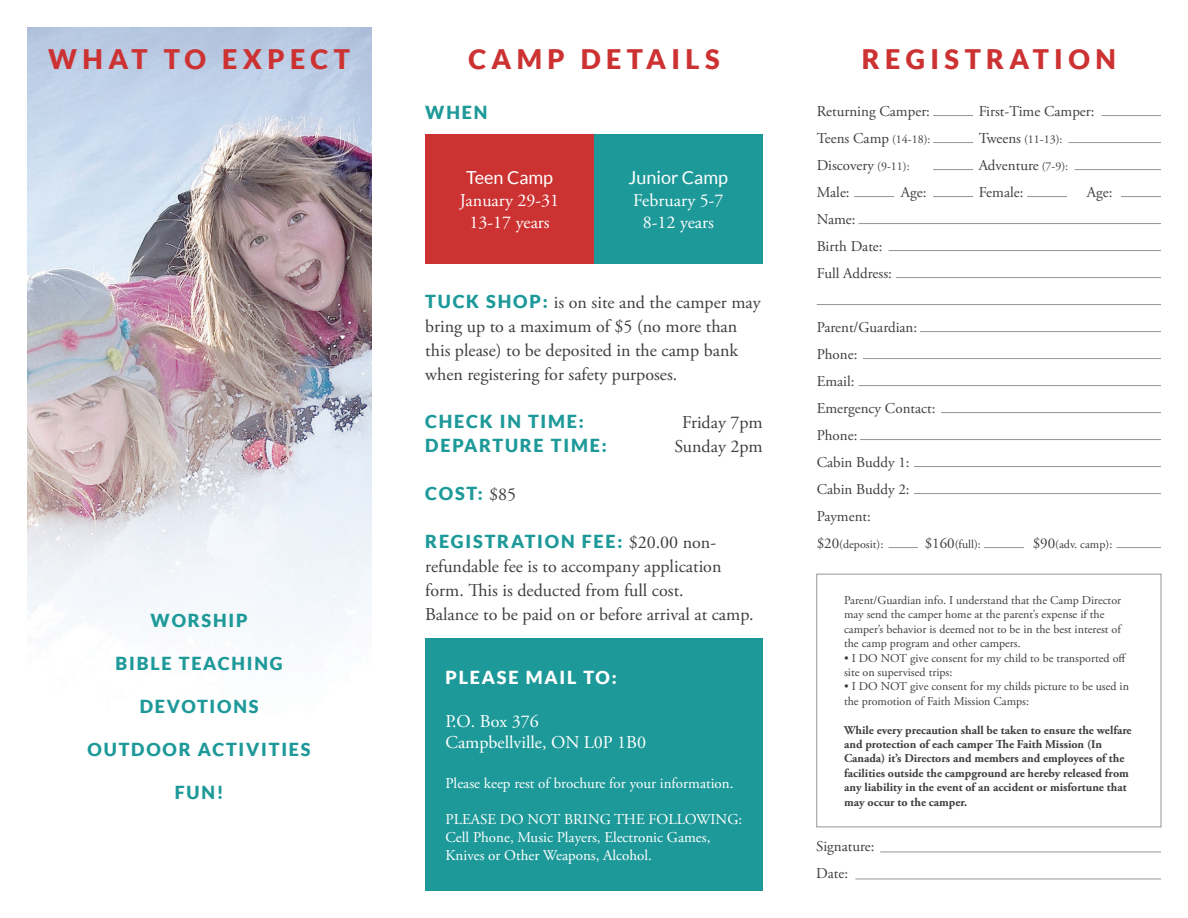
<style>
.page{position:relative;width:1188px;height:918px;background:#fff}
.page>*{position:absolute;margin:0;border:0;box-sizing:border-box;transform-origin:0 0}
.t1{font:900 27px "Lato";letter-spacing:.2em;color:#cd3232}
.t2{font:18px/24px "Adobe Garamond Pro";color:#3e3e3f}
.t3{font:900 18px "Lato";letter-spacing:.1em;color:#1e9999}
.t4{font:18px/21.6px "Adobe Garamond Pro";color:#fff;text-align:center}
.t5{font:18px "Lato";color:#fff}
.t6{font:900 18px "Lato";letter-spacing:.1em;color:#fff}
.t7{font:15px/27px "Adobe Garamond Pro";color:#3e3e3f}
.t8{font:15px/18px "Adobe Garamond Pro";color:#fff}
.t9{font:12px/14.4px "Adobe Garamond Pro";color:#3e3e3f}
.t10{font:700 12px/14.4px "Adobe Garamond Pro";color:#3e3e3f}
.s1{font-family:"Lato";font-weight:900;color:#1e9999}
.s2{font-family:"Adobe Garamond Pro";font-weight:400;color:#3e3e3f}
.s3{font-size:12px}
.s4{font-size:15px}
</style>
<div class="page">
<img style="left:27px;top:27px;width:344px;height:634px">
<div style="left:425px;top:638px;width:338px;height:253px;background:#1e9999"></div>
<div style="left:425px;top:134px;width:169px;height:130px;background:#cd3232"></div>
<div style="left:594px;top:134px;width:169px;height:130px;background:#1e9999"></div>
<hr style="left:933px;top:115px;width:40px;height:1px;background:#939598">
<hr style="left:933px;top:142px;width:40px;height:1px;background:#939598">
<hr style="left:933px;top:169px;width:40px;height:1px;background:#939598">
<hr style="left:933px;top:196px;width:40px;height:1px;background:#939598">
<hr style="left:854px;top:196px;width:40px;height:1px;background:#939598">
<hr style="left:859px;top:223px;width:302px;height:1px;background:#939598">
<hr style="left:889px;top:250px;width:272px;height:1px;background:#939598">
<hr style="left:896px;top:277px;width:265px;height:1px;background:#939598">
<hr style="left:817px;top:304px;width:344px;height:1px;background:#939598">
<hr style="left:920px;top:331px;width:241px;height:1px;background:#939598">
<hr style="left:863px;top:358px;width:298px;height:1px;background:#939598">
<hr style="left:859px;top:385px;width:302px;height:1px;background:#939598">
<hr style="left:941px;top:412px;width:220px;height:1px;background:#939598">
<hr style="left:860px;top:439px;width:301px;height:1px;background:#939598">
<hr style="left:914px;top:466px;width:247px;height:1px;background:#939598">
<hr style="left:914px;top:493px;width:247px;height:1px;background:#939598">
<hr style="left:880px;top:852px;width:281px;height:1px;background:#939598">
<hr style="left:855px;top:879px;width:306px;height:1px;background:#939598">
<hr style="left:888px;top:547px;width:30px;height:1px;background:#939598">
<hr style="left:984px;top:547px;width:40px;height:1px;background:#939598">
<hr style="left:1117px;top:547px;width:44px;height:1px;background:#939598">
<hr style="left:1102px;top:115px;width:59px;height:1px;background:#939598">
<hr style="left:1069px;top:142px;width:92px;height:1px;background:#939598">
<hr style="left:1075px;top:169px;width:86px;height:1px;background:#939598">
<hr style="left:1121px;top:196px;width:40px;height:1px;background:#939598">
<hr style="left:1027px;top:196px;width:40px;height:1px;background:#939598">
<div style="left:816px;top:574px;width:345px;height:253px;border:1px solid #939598"></div>
<h1 class="t1" style="left:48px;top:43px;width:303px">WHAT TO EXPECT</h1>
<h1 class="t1" style="left:468px;top:43px;width:253px">CAMP DETAILS</h1>
<h2 class="t3" style="left:151px;top:609px;width:99px">WORSHIP</h2>
<h2 class="t3" style="left:116px;top:653px;width:169px">BIBLE TEACHING</h2>
<h2 class="t3" style="left:140px;top:696px;width:120px">DEVOTIONS</h2>
<h2 class="t3" style="left:88px;top:739px;width:225px">OUTDOOR ACTIVITIES</h2>
<h2 class="t3" style="left:175px;top:782px;width:50px">FUN!</h2>
<h2 class="t3" style="left:425px;top:102px;width:64px">WHEN</h2>
<h2 class="t5" style="left:466px;top:168px;width:89px">Teen Camp</h2>
<h2 class="t4" style="left:460px;top:190px;width:101px">January 29-31<br>13-17 years</h2>
<h2 class="t5" style="left:629px;top:168px;width:101px">Junior Camp</h2>
<h2 class="t4" style="left:633px;top:190px;width:92px">February 5-7<br>8-12 years</h2>
<h2 class="t2" style="left:425px;top:291px;width:337px"><span class="s1">TUCK SHOP:</span> is on site and the camper may bring up to a maximum of $5 (no more than this please) to be deposited in the camp bank when registering for safety purposes.</h2>
<h2 class="t3" style="left:425px;top:411px;width:160px">CHECK IN TIME:</h2>
<h2 class="t2" style="left:682px;top:411px;width:82px">Friday 7pm</h2>
<h2 class="t3" style="left:425px;top:435px;width:183px">DEPARTURE TIME:</h2>
<h2 class="t2" style="left:675px;top:435px;width:90px">Sunday 2pm</h2>
<h2 class="t3" style="left:425px;top:483px;width:92px">COST: <span class="s2">$85</span></h2>
<h2 class="t3" style="left:425px;top:531px;width:292px">REGISTRATION FEE: <span class="s2">$20.00 non-</span></h2>
<h2 class="t2" style="left:425px;top:555px;width:330px">refundable fee is to accompany application form. This is deducted from full cost.<br>Balance to be paid on or before arrival at camp.</h2>
<h2 class="t6" style="left:446px;top:667px;width:173px">PLEASE MAIL TO:</h2>
<h2 class="t4" style="left:446px;top:711px;width:202px;text-align:left">P.O. Box 376<br>Campbellville, ON L0P 1B0</h2>
<p class="t8" style="left:446px;top:775px;width:289px">Please keep rest of brochure for your information.</p>
<p class="t8" style="left:446px;top:811px;width:298px">PLEASE DO NOT BRING THE FOLLOWING:<br>Cell Phone, Music Players, Electronic Games,<br>Knives or Other Weapons, Alcohol.</p>
<h1 class="t1" style="left:862px;top:43px;width:255px">REGISTRATION</h1>
<p class="t7" style="left:817px;top:98px;width:115px">Returning Camper:</p>
<p class="t7" style="left:979px;top:98px;width:117px">First-Time Camper:</p>
<p class="t7" style="left:817px;top:125px;width:115px">Teens Camp <span class="s3">(14-18):</span></p>
<p class="t9" style="left:979px;top:132px;width:85px"><span class="s4">Tweens</span> (11-13):</p>
<p class="t7" style="left:817px;top:152px;width:94px">Discovery <span class="s3">(9-11):</span></p>
<p class="t7" style="left:979px;top:152px;width:91px">Adventure <span class="s3">(7-9):</span></p>
<p class="t7" style="left:817px;top:179px;width:34px">Male:</p>
<p class="t7" style="left:901px;top:179px;width:27px">Age:</p>
<p class="t7" style="left:979px;top:179px;width:46px">Female:</p>
<p class="t7" style="left:1087px;top:179px;width:27px">Age:</p>
<p class="t7" style="left:817px;top:206px;width:77px">Name:<br>Birth Date:<br>Full Address:</p>
<p class="t7" style="left:817px;top:314px;width:120px">Parent/Guardian:<br>Phone:<br>Email:<br>Emergency Contact:<br>Phone:<br>Cabin Buddy 1:<br>Cabin Buddy 2:<br>Payment:</p>
<p class="t9" style="left:817px;top:537px;width:68px"><span class="s4">$20</span>(deposit):</p>
<p class="t9" style="left:925px;top:537px;width:58px"><span class="s4">$160</span>(full):</p>
<p class="t9" style="left:1033px;top:537px;width:81px"><span class="s4">$90</span>(adv. camp):</p>
<p class="t9" style="left:844px;top:593px;width:279px">Parent/Guardian info. I understand that the Camp Director may send the camper home at the parent’s expense if the camper’s behavior is deemed not to be in the best interest of the camp program and other campers.</p>
<p class="t9" style="left:844px;top:651px;width:284px">• I DO NOT give consent for my child to be transported off site on supervised trips:</p>
<p class="t9" style="left:844px;top:680px;width:286px">• I DO NOT give consent for my childs picture to be used in the promotion of Faith Mission Camps:</p>
<p class="t10" style="left:844px;top:723px;width:289px">While every precaution shall be taken to ensure the welfare and protection of each camper The Faith Mission (In Canada) it’s Directors and members and employees of the facilities outside the campground are hereby released from any liability in the event of an accident or misfortune that may occur to the camper.</p>
<p class="t7" style="left:816px;top:833px;width:60px">Signature:<br>Date:</p>
</div>
